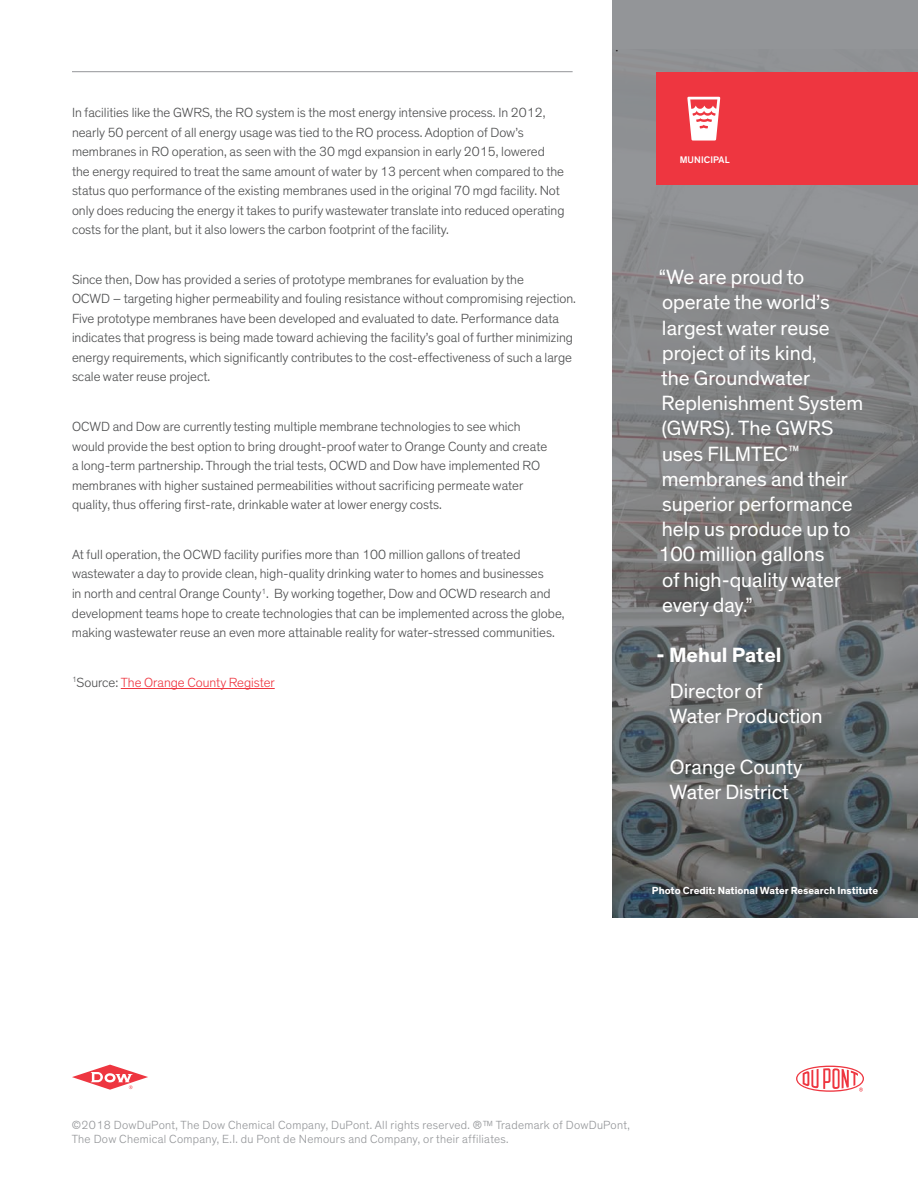
<style>
.page{position:relative;width:918px;height:1188px;background:#fff}
.page>*{position:absolute;margin:0;border:0;box-sizing:border-box;transform-origin:0 0}
.t1{font:21px/25.2px "Dow Corporate";color:#fff}
.t2{font:700 21px "Dow Corporate";color:#fff}
.t3{font:300 13.5px/19.5px "Dow Corporate";color:#4b4c4d}
.t4{font:300 13.5px "Dow Corporate";color:#ee3640}
.t5{font:13.5px "Swift Neue LT Pro";color:#231f20}
.t6{font:300 12px/14.4px "Dow Corporate";letter-spacing:.025em;color:#939598}
.t7{font:700 10.5px "Dow Corporate";color:#fff}
.t8{font:500 9.75px "Dow Corporate";letter-spacing:.01em;color:#fff}
.s1{color:#4b4c4d}
</style>
<div class="page">
<svg style="left:612px;top:0;width:306px;height:918px;background:#77797b"></svg>
<hr style="left:72px;top:71px;width:501px;height:1px;background:#939598">
<hr style="left:121px;top:688px;width:154px;height:1px;background:#ee3640">
<div style="left:656px;top:72px;width:262px;height:113px;background:#ee3640"></div>
<svg style="left:687px;top:97px;width:33px;height:44px"></svg>
<svg style="left:796px;top:1066px;width:68px;height:26px"></svg>
<svg style="left:72px;top:1065px;width:76px;height:25px"></svg>
<p class="t3" style="left:72px;top:103px;width:494px">In facilities like the GWRS, the RO system is the most energy intensive process. In 2012, nearly 50 percent of all energy usage was tied to the RO process. Adoption of Dow’s membranes in RO operation, as seen with the 30 mgd expansion in early 2015, lowered the energy required to treat the same amount of water by 13 percent when compared to the status quo performance of the existing membranes used in the original 70 mgd facility. Not only does reducing the energy it takes to purify wastewater translate into reduced operating costs for the plant, but it also lowers the carbon footprint of the facility.</p>
<p class="t3" style="left:72px;top:270px;width:506px">Since then, Dow has provided a series of prototype membranes for evaluation by the<br>OCWD – targeting higher permeability and fouling resistance without compromising rejection.<br>Five prototype membranes have been developed and evaluated to date. Performance data indicates that progress is being made toward achieving the facility’s goal of further minimizing energy requirements, which significantly contributes to the cost-effectiveness of such a large scale water reuse project.</p>
<p class="t3" style="left:72px;top:417px;width:477px">OCWD and Dow are currently testing multiple membrane technologies to see which would provide the best option to bring drought-proof water to Orange County and create a long-term partnership. Through the trial tests, OCWD and Dow have implemented RO membranes with higher sustained permeabilities without sacrificing permeate water quality, thus offering first-rate, drinkable water at lower energy costs.</p>
<p class="t3" style="left:72px;top:545px;width:494px">At full operation, the OCWD facility purifies more than 100 million gallons of treated wastewater a day to provide clean, high-quality drinking water to homes and businesses<br>in north and central Orange County<sup>1</sup>. By working together, Dow and OCWD research and development teams hope to create technologies that can be implemented across the globe, making wastewater reuse an even more attainable reality for water-stressed communities.</p>
<p class="t4" style="left:72px;top:674px;width:204px"><sup>1</sup><span class="s1">Source:</span> The Orange County Register</p>
<p class="t5" style="left:615px;top:41px;width:5px">·</p>
<p class="t8" style="left:680px;top:154px;width:51px">MUNICIPAL</p>
<p class="t1" style="left:658px;top:265px;width:207px">“We are proud to operate the world’s largest water reuse project of its kind,<br>the Groundwater<br>Replenishment System (GWRS). The GWRS uses FILMTEC<sup>™ </sup>membranes and their superior performance help us produce up to<br>100 million gallons<br>of high-quality water every day.”</p>
<h1 class="t2" style="left:657px;top:642px;width:127px">- Mehul Patel</h1>
<h1 class="t1" style="left:669px;top:679px;width:155px">Director of<br>Water Production</h1>
<h1 class="t1" style="left:669px;top:755px;width:134px">Orange County<br>Water District</h1>
<p class="t7" style="left:652px;top:884px;width:228px">Photo Credit: National Water Research Institute</p>
<p class="t6" style="left:72px;top:1118px;width:560px">©2018 DowDuPont, The Dow Chemical Company, DuPont. All rights reserved. ®™ Trademark of DowDuPont,<br>The Dow Chemical Company, E.I. du Pont de Nemours and Company, or their affiliates.</p>
</div>
